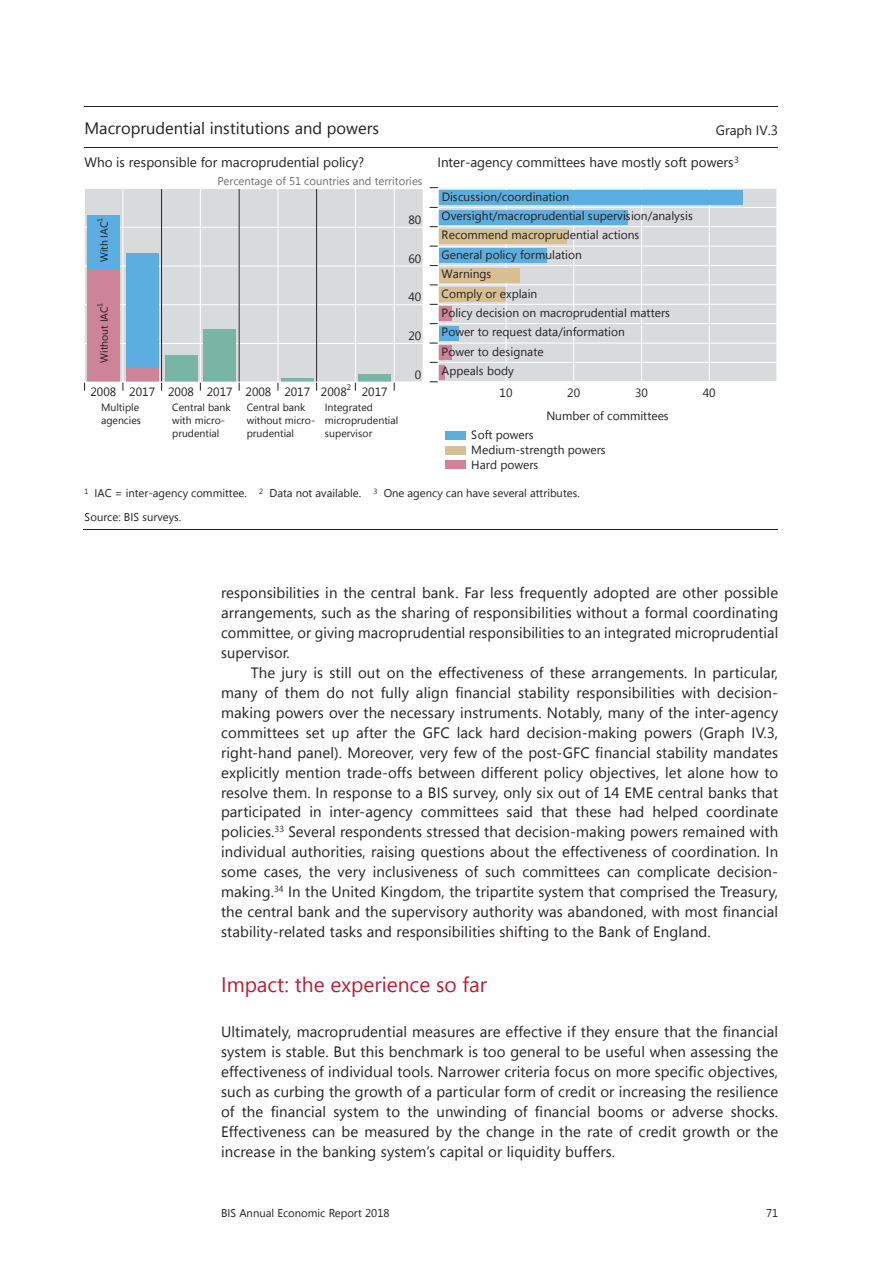
<style>
.page{position:relative;width:893px;height:1263px;background:#fff}
.page>*{position:absolute;margin:0;border:0;box-sizing:border-box;transform-origin:0 0}
.t1{font:21px "Segoe UI";color:#b91f33}
.t2{font:16.5px "Segoe UI";color:#231f20}
.t3{font:15px/20px "Segoe UI";letter-spacing:.005em;color:#231f20;text-align:justify}
.t4{font:13.5px "Segoe UI";color:#231f20}
.t5{font:12px/14.9px "Segoe UI";color:#231f20}
.t6{font:11.25px/24px "Segoe UI";color:#231f20}
.t7{font:11.25px "Segoe UI";color:#6c6d70}
.t8{font:10.5px "Segoe UI";color:#231f20}
.t9{font:8.1px "Segoe UI";color:#231f20}
.t10{font:7.2px "Segoe UI";color:#231f20}
</style>
<div class="page">
<hr style="left:84px;top:106px;width:694px;height:1px;background:#231f20">
<hr style="left:84px;top:147px;width:694px;height:1px;background:#231f20">
<hr style="left:83px;top:529px;width:695px;height:1px;background:#231f20">
<div style="left:84px;top:189px;width:339px;height:193px;background:#d9dadc"></div>
<hr style="left:394px;top:189px;width:1px;height:193px;background:#fff">
<hr style="left:355px;top:189px;width:1px;height:193px;background:#fff">
<hr style="left:278px;top:189px;width:1px;height:193px;background:#fff">
<hr style="left:200px;top:189px;width:1px;height:193px;background:#fff">
<hr style="left:123px;top:189px;width:1px;height:193px;background:#fff">
<hr style="left:84px;top:227px;width:339px;height:1px;background:#fff">
<hr style="left:84px;top:266px;width:339px;height:1px;background:#fff">
<hr style="left:84px;top:304px;width:339px;height:1px;background:#fff">
<hr style="left:84px;top:343px;width:339px;height:1px;background:#fff">
<div style="left:126px;top:367px;width:33px;height:15px;background:#cd8498"></div>
<div style="left:87px;top:268px;width:33px;height:114px;background:#cd8498"></div>
<div style="left:126px;top:253px;width:33px;height:114px;background:#5daee0"></div>
<div style="left:87px;top:215px;width:33px;height:53px;background:#5daee0"></div>
<div style="left:203px;top:329px;width:33px;height:53px;background:#78b5a5"></div>
<div style="left:165px;top:355px;width:33px;height:27px;background:#78b5a5"></div>
<hr style="left:281px;top:378px;width:33px;height:4px;background:#78b5a5">
<div style="left:358px;top:374px;width:33px;height:8px;background:#78b5a5"></div>
<hr style="left:161px;top:189px;width:1px;height:193px;background:#231f20">
<hr style="left:316px;top:189px;width:1px;height:193px;background:#231f20">
<hr style="left:239px;top:189px;width:1px;height:193px;background:#231f20">
<div style="left:84px;top:188px;width:339px;height:194px;border:1px solid #fff"></div>
<div style="left:438px;top:188px;width:339px;height:194px;background:#d9dadc"></div>
<hr style="left:709px;top:188px;width:1px;height:194px;background:#fff">
<hr style="left:641px;top:188px;width:1px;height:194px;background:#fff">
<hr style="left:573px;top:188px;width:1px;height:194px;background:#fff">
<hr style="left:506px;top:188px;width:1px;height:194px;background:#fff">
<hr style="left:438px;top:362px;width:339px;height:1px;background:#fff">
<hr style="left:438px;top:343px;width:339px;height:1px;background:#fff">
<hr style="left:438px;top:323px;width:339px;height:1px;background:#fff">
<hr style="left:438px;top:304px;width:339px;height:1px;background:#fff">
<hr style="left:438px;top:284px;width:339px;height:1px;background:#fff">
<hr style="left:438px;top:265px;width:339px;height:1px;background:#fff">
<hr style="left:438px;top:246px;width:339px;height:1px;background:#fff">
<hr style="left:438px;top:226px;width:339px;height:1px;background:#fff">
<hr style="left:438px;top:207px;width:339px;height:1px;background:#fff">
<div style="left:439px;top:190px;width:304px;height:15px;background:#5daee0"></div>
<div style="left:439px;top:210px;width:189px;height:14px;background:#5daee0"></div>
<div style="left:439px;top:229px;width:128px;height:15px;background:#d8bf91"></div>
<div style="left:439px;top:248px;width:108px;height:15px;background:#5daee0"></div>
<div style="left:439px;top:268px;width:80px;height:14px;background:#d8bf91"></div>
<div style="left:439px;top:287px;width:67px;height:15px;background:#d8bf91"></div>
<div style="left:439px;top:307px;width:13px;height:14px;background:#cd8498"></div>
<div style="left:439px;top:326px;width:20px;height:15px;background:#5daee0"></div>
<div style="left:439px;top:345px;width:13px;height:15px;background:#cd8498"></div>
<div style="left:439px;top:365px;width:6px;height:14px;background:#cd8498"></div>
<div style="left:438px;top:188px;width:339px;height:194px;border:1px solid #fff"></div>
<div style="left:445px;top:431px;width:20px;height:8px;background:#5daee0"></div>
<div style="left:445px;top:446px;width:20px;height:8px;background:#d8bf91"></div>
<div style="left:445px;top:461px;width:20px;height:8px;background:#cd8498"></div>
<p class="t2" style="left:84px;top:116px;width:296px">Macroprudential institutions and powers</p>
<p class="t4" style="left:716px;top:120px;width:64px">Graph IV.3</p>
<p class="t4" style="left:84px;top:153px;width:281px">Who is responsible for macroprudential policy?</p>
<p class="t4" style="left:437px;top:153px;width:303px">Inter-agency committees have mostly soft powers<sup>3</sup></p>
<p class="t7" style="left:217px;top:174px;width:207px">Percentage of 51 countries and territories</p>
<p class="t10" style="left:95px;top:222px;width:5px;rotate:-90deg">1</p>
<p class="t8" style="left:97px;top:262px;width:42px;rotate:-90deg">With IAC</p>
<p class="t10" style="left:95px;top:306px;width:5px;rotate:-90deg">1</p>
<p class="t8" style="left:97px;top:363px;width:58px;rotate:-90deg">Without IAC</p>
<p class="t9" style="left:347px;top:382px;width:6px">2</p>
<p class="t5" style="left:91px;top:384px;width:258px">2008 2017 2008 2017 2008 2017 2008</p>
<p class="t5" style="left:362px;top:384px;width:27px">2017</p>
<p class="t8" style="left:101px;top:400px;width:40px">Multiple</p>
<p class="t8" style="left:101px;top:413px;width:41px">agencies</p>
<p class="t8" style="left:172px;top:400px;width:60px">Central bank</p>
<p class="t8" style="left:247px;top:400px;width:60px">Central bank</p>
<p class="t8" style="left:325px;top:400px;width:50px">Integrated</p>
<p class="t8" style="left:172px;top:413px;width:54px">with micro-</p>
<p class="t8" style="left:247px;top:413px;width:70px">without micro-</p>
<p class="t8" style="left:325px;top:413px;width:75px">microprudential</p>
<p class="t8" style="left:172px;top:425px;width:49px">prudential</p>
<p class="t8" style="left:247px;top:425px;width:49px">prudential</p>
<p class="t8" style="left:325px;top:425px;width:49px">supervisor</p>
<p class="t5" style="left:408px;top:212px;width:14px">80</p>
<p class="t5" style="left:408px;top:251px;width:14px">60</p>
<p class="t5" style="left:408px;top:289px;width:14px">40</p>
<p class="t5" style="left:408px;top:328px;width:14px">20</p>
<p class="t5" style="left:415px;top:367px;width:8px">0</p>
<p class="t5" style="left:442px;top:189px;width:129px">Discussion/coordination</p>
<p class="t5" style="left:442px;top:208px;width:253px">Oversight/macroprudential supervision/analysis</p>
<p class="t5" style="left:442px;top:227px;width:199px">Recommend macroprudential actions</p>
<p class="t5" style="left:442px;top:247px;width:142px">General policy formulation</p>
<p class="t5" style="left:442px;top:266px;width:51px">Warnings</p>
<p class="t5" style="left:442px;top:286px;width:97px">Comply or explain</p>
<p class="t5" style="left:442px;top:305px;width:230px">Policy decision on macroprudential matters</p>
<p class="t5" style="left:442px;top:324px;width:185px">Power to request data/information</p>
<p class="t5" style="left:442px;top:344px;width:104px">Power to designate</p>
<p class="t5" style="left:442px;top:363px;width:74px">Appeals body</p>
<p class="t5" style="left:500px;top:384px;width:14px">10</p>
<p class="t5" style="left:567px;top:384px;width:14px">20</p>
<p class="t5" style="left:635px;top:384px;width:14px">30</p>
<p class="t5" style="left:703px;top:384px;width:14px">40</p>
<p class="t5" style="left:471px;top:427px;width:136px">Soft powers<br>Medium-strength powers<br>Hard powers</p>
<p class="t5" style="left:546px;top:407px;width:124px">Number of committees</p>
<p class="t6" style="left:84px;top:481px;width:497px"><sup>1</sup> IAC = inter-agency committee. <sup>2</sup> Data not available. <sup>3</sup> One agency can have several attributes.<br>Source: BIS surveys.</p>
<p class="t3" style="left:221px;top:582px;width:559px">responsibilities in the central bank. Far less frequently adopted are other possible arrangements, such as the sharing of responsibilities without a formal coordinating committee, or giving macroprudential responsibilities to an integrated microprudential supervisor.</p>
<p class="t3" style="left:221px;top:662px;width:559px;text-indent:30px">The jury is still out on the effectiveness of these arrangements. In particular, many of them do not fully align financial stability responsibilities with decision&shy;making powers over the necessary instruments. Notably, many of the inter-agency committees set up after the GFC lack hard decision-making powers (Graph IV.3, right-hand panel). Moreover, very few of the post-GFC financial stability mandates explicitly mention trade-offs between different policy objectives, let alone how to resolve them. In response to a BIS survey, only six out of 14 EME central banks that participated in inter-agency committees said that these had helped coordinate policies.<sup>33</sup> Several respondents stressed that decision-making powers remained with individual authorities, raising questions about the effectiveness of coordination. In some cases, the very inclusiveness of such committees can complicate decision&shy;making.<sup>34</sup> In the United Kingdom, the tripartite system that comprised the Treasury, the central bank and the supervisory authority was abandoned, with most financial stability-related tasks and responsibilities shifting to the Bank of England.</p>
<h1 class="t1" style="left:221px;top:970px;width:267px">Impact: the experience so far</h1>
<p class="t3" style="left:221px;top:1021px;width:559px">Ultimately, macroprudential measures are effective if they ensure that the financial system is stable. But this benchmark is too general to be useful when assessing the effectiveness of individual tools. Narrower criteria focus on more specific objectives, such as curbing the growth of a particular form of credit or increasing the resilience of the financial system to the unwinding of financial booms or adverse shocks.<br>Effectiveness can be measured by the change in the rate of credit growth or the increase in the banking system’s capital or liquidity buffers.</p>
<p class="t6" style="left:221px;top:1201px;width:170px">BIS Annual Economic Report 2018</p>
<p class="t6" style="left:766px;top:1201px;width:14px">71</p>
</div>
